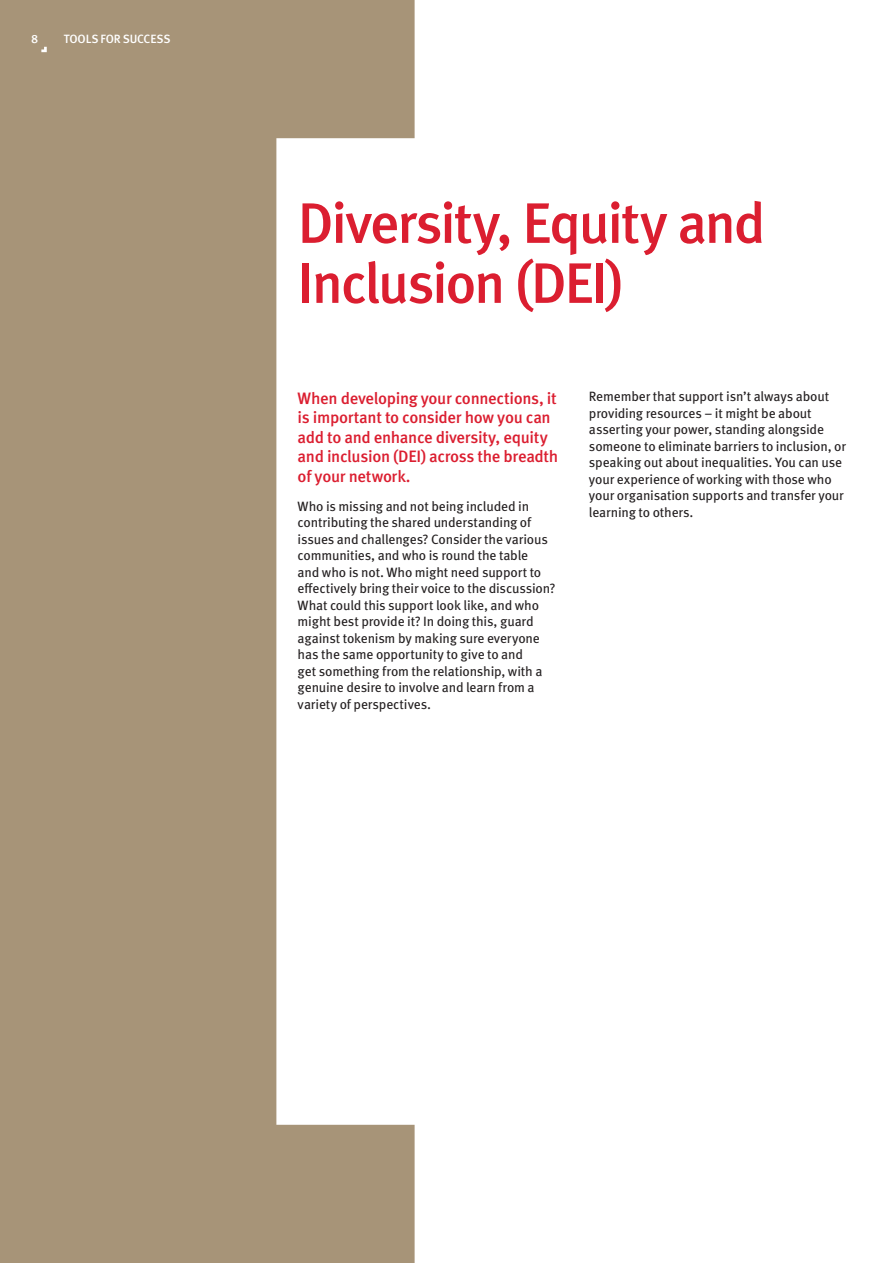
<style>
.page{position:relative;width:893px;height:1263px;background:#fff}
.page>*{position:absolute;margin:0;border:0;box-sizing:border-box;transform-origin:0 0}
._1__Heading__MetaOT{font:500 57px/60px "Meta Pro";letter-spacing:-.045em;color:#db1e30}
._3__Lead-in__MetaOT{font:500 16.5px/19.5px "Meta Pro";letter-spacing:-.025em;color:#db1e30}
._6__Body_Copy__MetaO{font:13.5px/16.5px "Meta Pro";letter-spacing:-.015em;color:#231f20}
._12b__Page_Header__M{font:500 12px "Meta Pro";letter-spacing:-.01em;color:#fff}
._13__Folio_-_LHP__Me{font:500 12px "Meta Pro";color:#fff}
</style>
<div class="page">
<svg style="left:0;top:0;width:415px;height:1263px;fill:#a79478"></svg>
<svg style="left:41px;top:47px;width:6px;height:5px"></svg>
<p class="_13__Folio_-_LHP__Me" style="left:31px;top:29px;width:9px">8</p>
<p class="_12b__Page_Header__M" style="left:64px;top:29px;width:108px">TOOLS FOR SUCCESS</p>
<p class="_1__Heading__MetaOT" style="left:298px;top:189px;width:469px">Diversity, Equity and<br>Inclusion (DEI)</p>
<p class="_3__Lead-in__MetaOT" style="left:298px;top:387px;width:262px">When developing your connections, it is important to consider how you can add to and enhance diversity, equity and inclusion (DEI) across the breadth of your network.</p>
<p class="_6__Body_Copy__MetaO" style="left:298px;top:497px;width:259px">Who is missing and not being included in contributing the shared understanding of issues and challenges? Consider the various communities, and who is round the table<br>and who is not. Who might need support to effectively bring their voice to the discussion?<br>What could this support look like, and who might best provide it? In doing this, guard against tokenism by making sure everyone has the same opportunity to give to and<br>get something from the relationship, with a genuine desire to involve and learn from a variety of perspectives.</p>
<p class="_6__Body_Copy__MetaO" style="left:589px;top:388px;width:259px">Remember that support isn’t always about providing resources – it might be about asserting your power, standing alongside someone to eliminate barriers to inclusion, or speaking out about inequalities. You can use your experience of working with those who your organisation supports and transfer your learning to others.</p>
</div>
